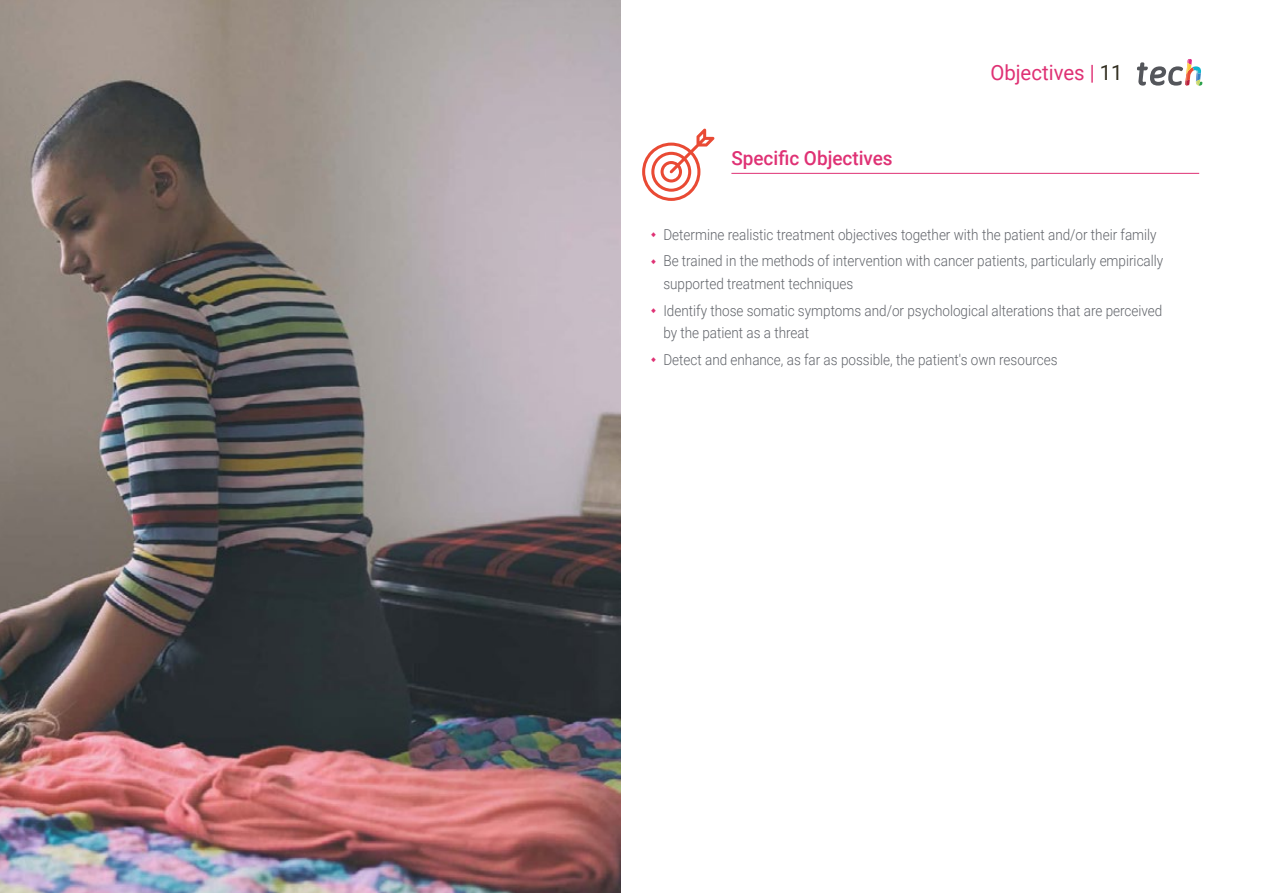
<style>
.page{position:relative;width:1263px;height:893px;background:#fff}
.page>*{position:absolute;margin:0;border:0;box-sizing:border-box;transform-origin:0 0}
.t1{font:21px "Roboto";color:#df3174}
.t2{font:500 19.5px "Roboto";color:#df3174}
.t3{font:300 15px/26.7px "Roboto";color:#61646a;scale:.9 1}
.s1{color:#312e20}
</style>
<div class="page">
<img style="left:0;top:0;width:621px;height:893px">
<hr style="left:731px;top:173px;width:468px;height:1px;background:#df3174">
<svg style="left:642px;top:129px;width:72px;height:72px"></svg>
<svg style="left:1137px;top:59px;width:65px;height:27px"></svg>
<h2 class="t2" style="left:731px;top:144px;width:163px">Specific Objectives</h2>
<h1 class="t1" style="left:990px;top:57px;width:134px">Objectives | <span class="s1">11</span></h1>
<p class="t3" style="left:663px;top:220px;width:557px">Determine realistic treatment objectives together with the patient and/or their family<br>Be trained in the methods of intervention with cancer patients, particularly empirically</p>
<p class="t3" style="left:663px;top:270px;width:556px">supported treatment techniques<br>Identify those somatic symptoms and/or psychological alterations that are perceived</p>
<p class="t3" style="left:663px;top:319px;width:439px">by the patient as a threat<br>Detect and enhance, as far as possible, the patient's own resources</p>
</div>
